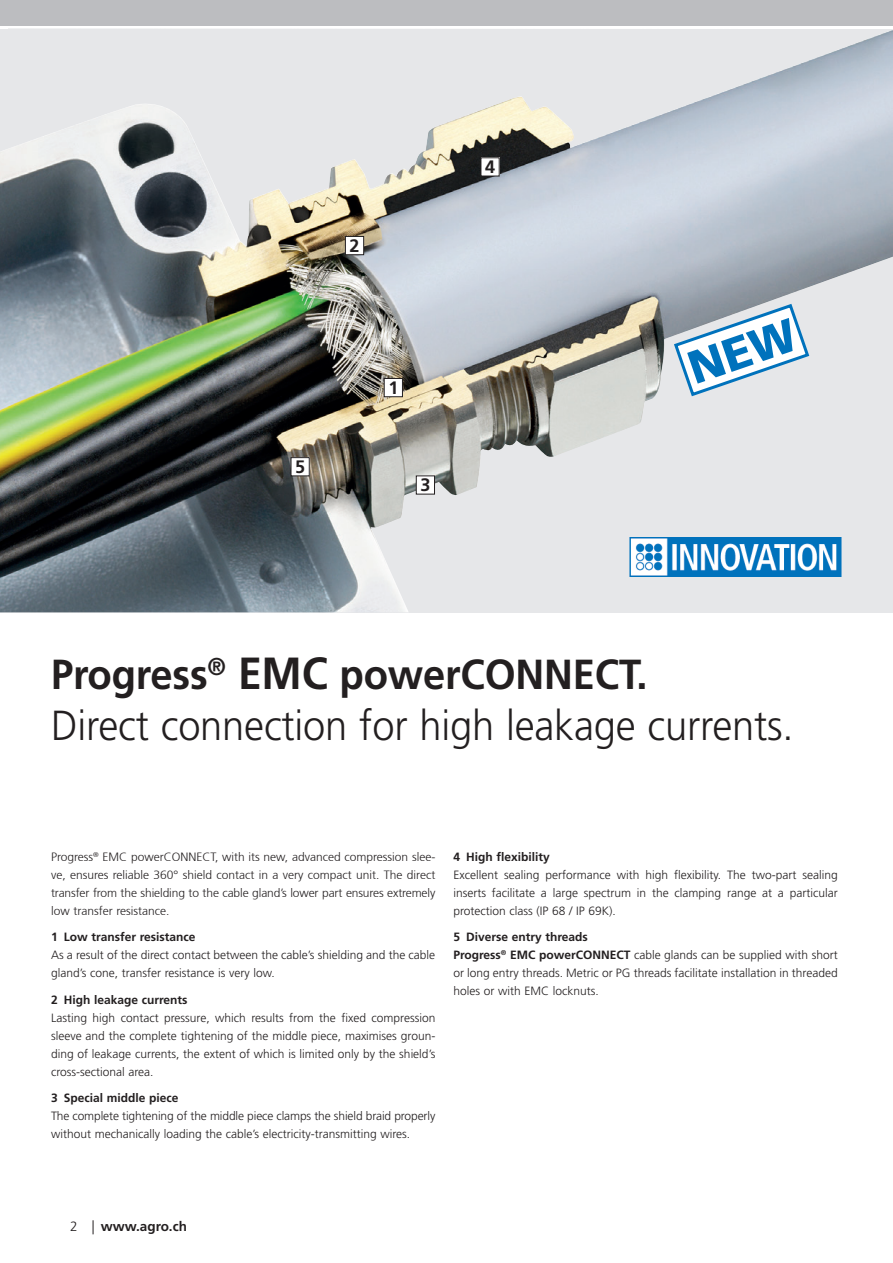
<style>
.page{position:relative;width:893px;height:1263px;background:#fff}
.page>*{position:absolute;margin:0;border:0;box-sizing:border-box;transform-origin:0 0}
.t1{font:300 42px/51px "Frutiger LT Std";letter-spacing:-.005em;color:#231f20;scale:.95 1}
.t2{font:700 18px "Frutiger LT Std";color:#231f20}
.t3{font:700 13.5px "Frutiger LT Std";color:#231f20}
.t4{font:300 13.5px "Frutiger LT Std";color:#231f20}
.t5{font:300 12px/18px "Frutiger LT Std";color:#231f20}
.t6{font:300 12px/18px "Frutiger 45";letter-spacing:-.01em;color:#231f20;text-align:justify}
.t7{font:700 12px "Frutiger LT Std";color:#231f20}
.s1{font-weight:700}
.s2{font-weight:700;font-size:45px}
</style>
<div class="page">
<div style="left:0;top:0;width:893px;height:26px;background:#bcbdc0"></div>
<svg style="left:93px;top:1220px;width:1px;height:14px"></svg>
<img style="left:0;top:30px;width:893px;height:582px">
<div style="left:345px;top:236px;width:19px;height:19px;background:#fff"></div>
<div style="left:345px;top:236px;width:19px;height:19px;border:1px solid #231f20"></div>
<div style="left:481px;top:158px;width:18px;height:18px;background:#fff"></div>
<div style="left:291px;top:458px;width:18px;height:18px;background:#fff"></div>
<div style="left:291px;top:457px;width:19px;height:19px;border:1px solid #231f20"></div>
<div style="left:384px;top:378px;width:18px;height:19px;background:#fff"></div>
<div style="left:384px;top:378px;width:19px;height:19px;border:1px solid #231f20"></div>
<div style="left:416px;top:476px;width:18px;height:18px;background:#fff"></div>
<div style="left:416px;top:475px;width:19px;height:20px;border:1px solid #231f20"></div>
<img style="left:629px;top:537px;width:213px;height:39px">
<svg style="left:672px;top:302px;width:139px;height:96px"></svg>
<h2 class="t2" style="left:350px;top:235px;width:12px">2</h2>
<h2 class="t2" style="left:295px;top:456px;width:12px">5</h2>
<h2 class="t2" style="left:388px;top:377px;width:12px">1</h2>
<h2 class="t2" style="left:420px;top:474px;width:12px">3</h2>
<h2 class="t2" style="left:485px;top:156px;width:12px">4</h2>
<h1 class="t1" style="left:51px;top:649px;width:783px"><span class="s1">Progress</span><sup>®</sup> <span class="s2">EMC</span> <span class="s1">powerCONNECT.<br></span>Direct connection for high leakage currents.</h1>
<p class="t6" style="left:51px;top:848px;width:386px">Progress<sup>®</sup> EMC powerCONNECT, with its new, advanced compression slee&shy;ve, ensures reliable 360° shield contact in a very compact unit. The direct transfer from the shielding to the cable gland’s lower part ensures extremely low transfer resistance.</p>
<p class="t7" style="left:51px;top:930px;width:146px">1 Low transfer resistance</p>
<p class="t5" style="left:51px;top:946px;width:386px">As a result of the direct contact between the cable’s shielding and the cable gland’s cone, transfer resistance is very low.</p>
<p class="t7" style="left:51px;top:992px;width:138px">2 High leakage currents</p>
<p class="t5" style="left:51px;top:1009px;width:386px;text-align:justify">Lasting high contact pressure, which results from the fixed compression sleeve and the complete tightening of the middle piece, maximises groun&shy;ding of leakage currents, the extent of which is limited only by the shield’s cross-sectional area.</p>
<p class="t7" style="left:51px;top:1091px;width:129px">3 Special middle piece</p>
<p class="t5" style="left:51px;top:1107px;width:386px">The complete tightening of the middle piece clamps the shield braid properly without mechanically loading the cable’s electricity-transmitting wires.</p>
<p class="t7" style="left:453px;top:849px;width:98px">4 High flexibility</p>
<p class="t5" style="left:453px;top:866px;width:386px;text-align:justify">Excellent sealing performance with high flexibility. The two-part sealing inserts facilitate a large spectrum in the clamping range at a particular protection class (IP 68 / IP 69K).</p>
<p class="t5" style="left:453px;top:928px;width:386px"><span class="s1">5 Diverse entry threads<br>Progress</span><sup>®</sup> <span class="s1">EMC powerCONNECT</span> cable glands can be supplied with short or long entry threads. Metric or PG threads facilitate installation in threaded holes or with EMC locknuts.</p>
<p class="t4" style="left:70px;top:1219px;width:9px">2</p>
<p class="t3" style="left:101px;top:1219px;width:88px">www.agro.ch</p>
</div>
